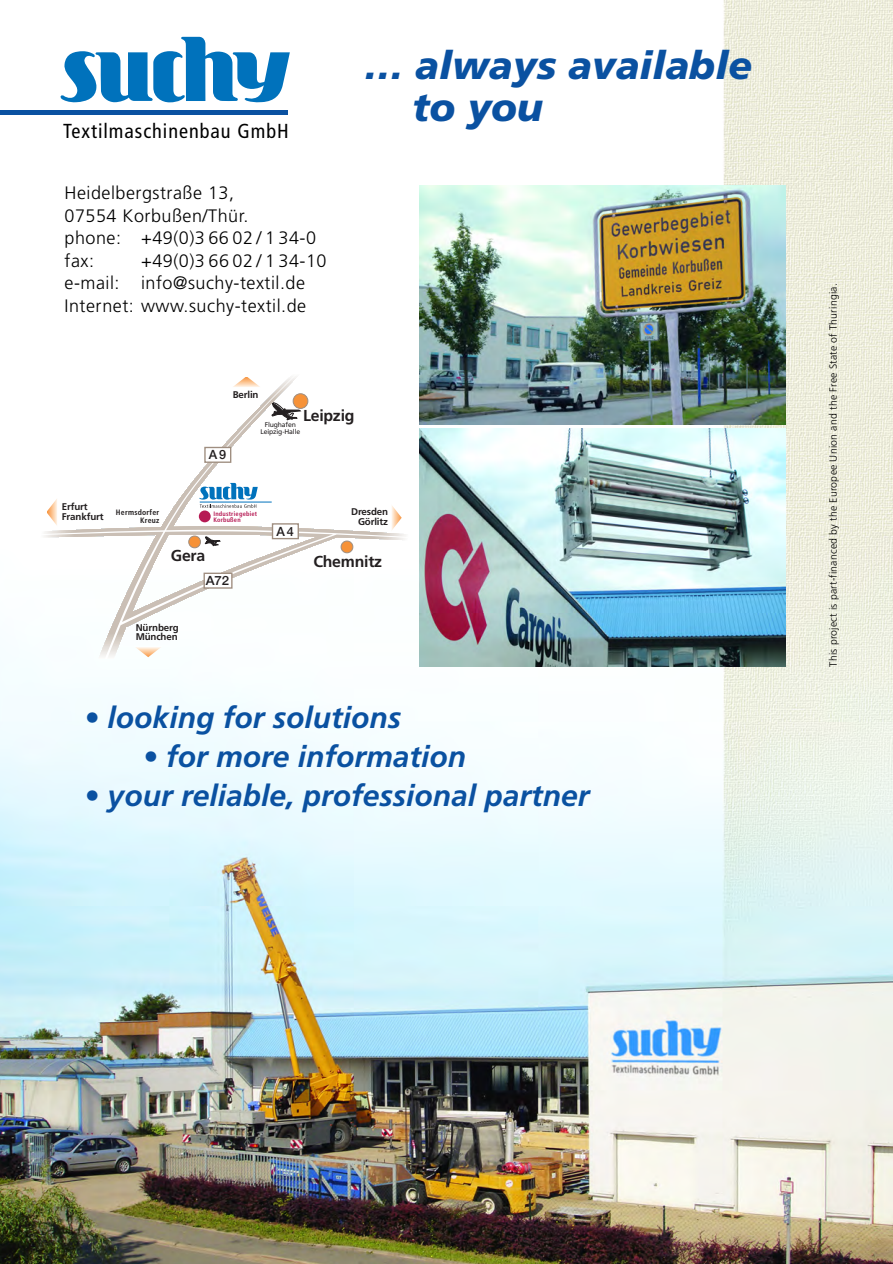
<style>
.page{position:relative;width:893px;height:1264px;background:#fff}
.page>*{position:absolute;margin:0;border:0;box-sizing:border-box;transform-origin:0 0}
.t1{font:italic 900 39px/42px "Frutiger";color:#0a51a1}
.t2{font:italic 700 30px "Frutiger";color:#0a51a1}
.t3{font:condensed 20.25px "Frutiger";letter-spacing:.05em;color:#000}
.t4{font:300 18px/22.5px "Frutiger";letter-spacing:.03em;color:#000}
.t5{font:700 15.9px "Frutiger";letter-spacing:-.015em;color:#231f20}
.t6{font:700 15.75px "Frutiger";color:#231f20}
.t7{font:500 12.6px "Helvetica Neue";letter-spacing:.075em;color:#231f20}
.t8{font:500 12.6px "Helvetica Neue";letter-spacing:.075em;color:#231f20;scale:1.04 1}
.t9{font:300 10.5px "Frutiger";letter-spacing:.015em;color:#000}
.t10{font:700 9.75px/9.6px "Frutiger";letter-spacing:-.015em;color:#231f20}
.t11{font:700 condensed 7.8px/7.5px "Frutiger";letter-spacing:.03em;color:#231f20;text-align:right}
.t12{font:6.9px/6.9px "Frutiger";letter-spacing:-.02em;color:#231f20;text-align:center}
.t13{font:700 condensed 6.45px/6.1px "Frutiger";letter-spacing:.03em;color:#b61a54}
</style>
<div class="page">
<img style="left:0;top:0;width:892px;height:1263px">
<p class="t3" style="left:63px;top:123px;width:227px">Textilmaschinenbau GmbH</p>
<p class="t4" style="left:64px;top:183px;width:253px">Heidelbergstraße 13,<br>07554 Korbußen/Thür.<br>phone: +49(0)3 66 02 / 1 34-0 fax:</p>
<p class="t4" style="left:64px;top:251px;width:263px;text-indent:77px">+49(0)3 66 02 / 1 34-10 e-mail: info@suchy-textil.de<br>Internet: www.suchy-textil.de</p>
<h1 class="t1" style="left:412px;top:47px;width:341px;text-indent:-48px">… always available to you</h1>
<p class="t10" style="left:233px;top:390px;width:27px">Berlin</p>
<p class="t7" style="left:209px;top:444px;width:19px">A9</p>
<p class="t5" style="left:303px;top:409px;width:53px">Leipzig</p>
<p class="t12" style="left:260px;top:421px;width:41px">Flughafen<br>Leipzig-Halle</p>
<p class="t10" style="left:62px;top:503px;width:43px">Erfurt<br>Frankfurt</p>
<p class="t11" style="left:116px;top:509px;width:45px">Hermsdorfer<br>Kreuz</p>
<p class="t13" style="left:213px;top:511px;width:45px">Industriegebiet<br>Korbußen</p>
<p class="t7" style="left:276px;top:521px;width:19px">A4</p>
<p class="t10" style="left:351px;top:507px;width:38px;text-align:right">Dresden<br>Görlitz</p>
<p class="t6" style="left:171px;top:549px;width:36px">Gera</p>
<p class="t5" style="left:313px;top:555px;width:70px">Chemnitz</p>
<p class="t8" style="left:206px;top:570px;width:24px">A72</p>
<p class="t10" style="left:136px;top:623px;width:45px">Nürnberg<br>München</p>
<h2 class="t2" style="left:84px;top:705px;width:318px">• looking for solutions</h2>
<h2 class="t2" style="left:143px;top:744px;width:325px">• for more information</h2>
<h2 class="t2" style="left:84px;top:783px;width:507px">• your reliable, professional partner</h2>
<p class="t9" style="left:828px;top:666px;width:385px;rotate:-90deg">This project is part-financed by the Europee Union and the Free State of Thuringia.</p>
</div>
